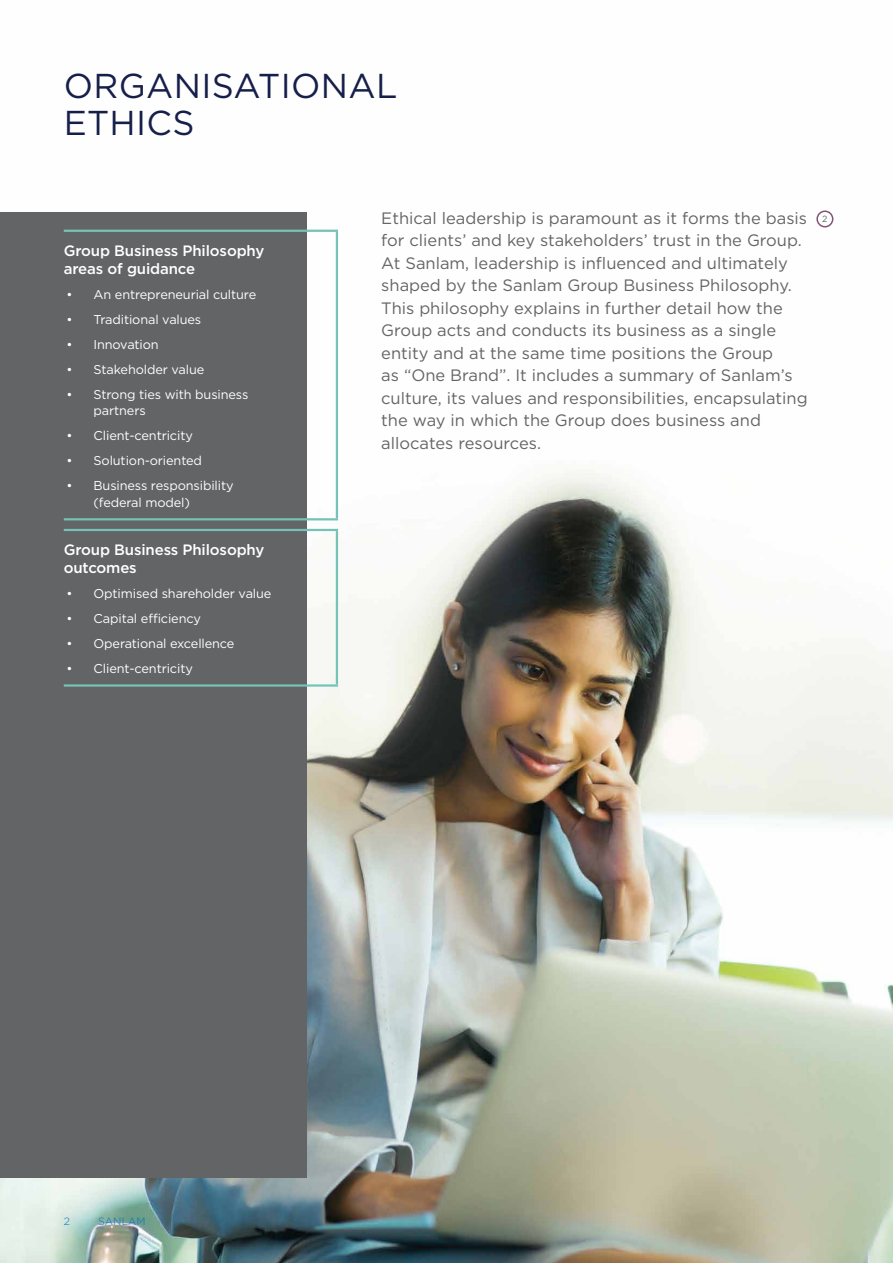
<style>
.page{position:relative;width:893px;height:1263px;background:#fff}
.page>*{position:absolute;margin:0;border:0;box-sizing:border-box;transform-origin:0 0}
.t1{font:34.5px/37.5px "Gotham";letter-spacing:.01em;color:#161f4a}
.t2{font:16.5px/22.5px "Gotham";color:#636466}
.t3{font:500 15px/18px "Gotham";letter-spacing:-.01em;color:#fff}
.t4{font:12.75px/16.5px "Gotham";letter-spacing:-.01em;color:#fff}
.t5{font:300 10.5px "Gotham";letter-spacing:.01em;color:#0075c9}
.t6{font:9px "Gotham";color:#636466}
</style>
<div class="page">
<img style="left:0;top:210px;width:893px;height:1053px">
<div style="left:0;top:213px;width:307px;height:965px;background:#636466"></div>
<hr style="left:64px;top:529px;width:274px;height:2px;background:#76c2b6">
<hr style="left:336px;top:531px;width:2px;height:153px;background:#76c2b6">
<hr style="left:64px;top:684px;width:274px;height:3px;background:#76c2b6">
<hr style="left:64px;top:230px;width:274px;height:2px;background:#76c2b6">
<hr style="left:336px;top:232px;width:2px;height:286px;background:#76c2b6">
<hr style="left:64px;top:518px;width:274px;height:2px;background:#76c2b6">
<div style="left:816px;top:210px;width:17px;height:17px;border:2px solid #825474;border-radius:50%"></div>
<h1 class="t1" style="left:64px;top:66px;width:335px">ORGANISATIONAL<br>ETHICS</h1>
<p class="t3" style="left:64px;top:241px;width:202px">Group Business Philosophy areas of guidance</p>
<p class="t4" style="left:67px;top:285px;width:191px">• An entrepreneurial culture</p>
<p class="t4" style="left:67px;top:310px;width:136px">• Traditional values</p>
<p class="t4" style="left:67px;top:335px;width:94px">• Innovation</p>
<p class="t4" style="left:67px;top:360px;width:139px">• Stakeholder value</p>
<p class="t4" style="left:94px;top:385px;width:156px;text-indent:-27px">• Strong ties with business partners</p>
<p class="t4" style="left:67px;top:427px;width:128px">• Client-centricity</p>
<p class="t4" style="left:67px;top:452px;width:137px">• Solution-oriented</p>
<p class="t4" style="left:94px;top:477px;width:142px;text-indent:-27px">• Business responsibility (federal model)</p>
<p class="t3" style="left:64px;top:540px;width:202px">Group Business Philosophy outcomes</p>
<p class="t4" style="left:67px;top:585px;width:206px">• Optimised shareholder value</p>
<p class="t4" style="left:67px;top:610px;width:136px">• Capital efficiency</p>
<p class="t4" style="left:67px;top:635px;width:169px">• Operational excellence</p>
<p class="t4" style="left:67px;top:660px;width:128px">• Client-centricity</p>
<p class="t2" style="left:381px;top:206px;width:428px">Ethical leadership is paramount as it forms the basis for clients’ and key stakeholders’ trust in the Group.<br>At Sanlam, leadership is influenced and ultimately shaped by the Sanlam Group Business Philosophy.<br>This philosophy explains in further detail how the Group acts and conducts its business as a single entity and at the same time positions the Group<br>as “One Brand”. It includes a summary of Sanlam’s culture, its values and responsibilities, encapsulating the way in which the Group does business and allocates resources.</p>
<p class="t6" style="left:822px;top:213px;width:7px">2</p>
<p class="t5" style="left:64px;top:1214px;width:8px">2</p>
<p class="t5" style="left:98px;top:1214px;width:49px">SANLAM</p>
</div>
